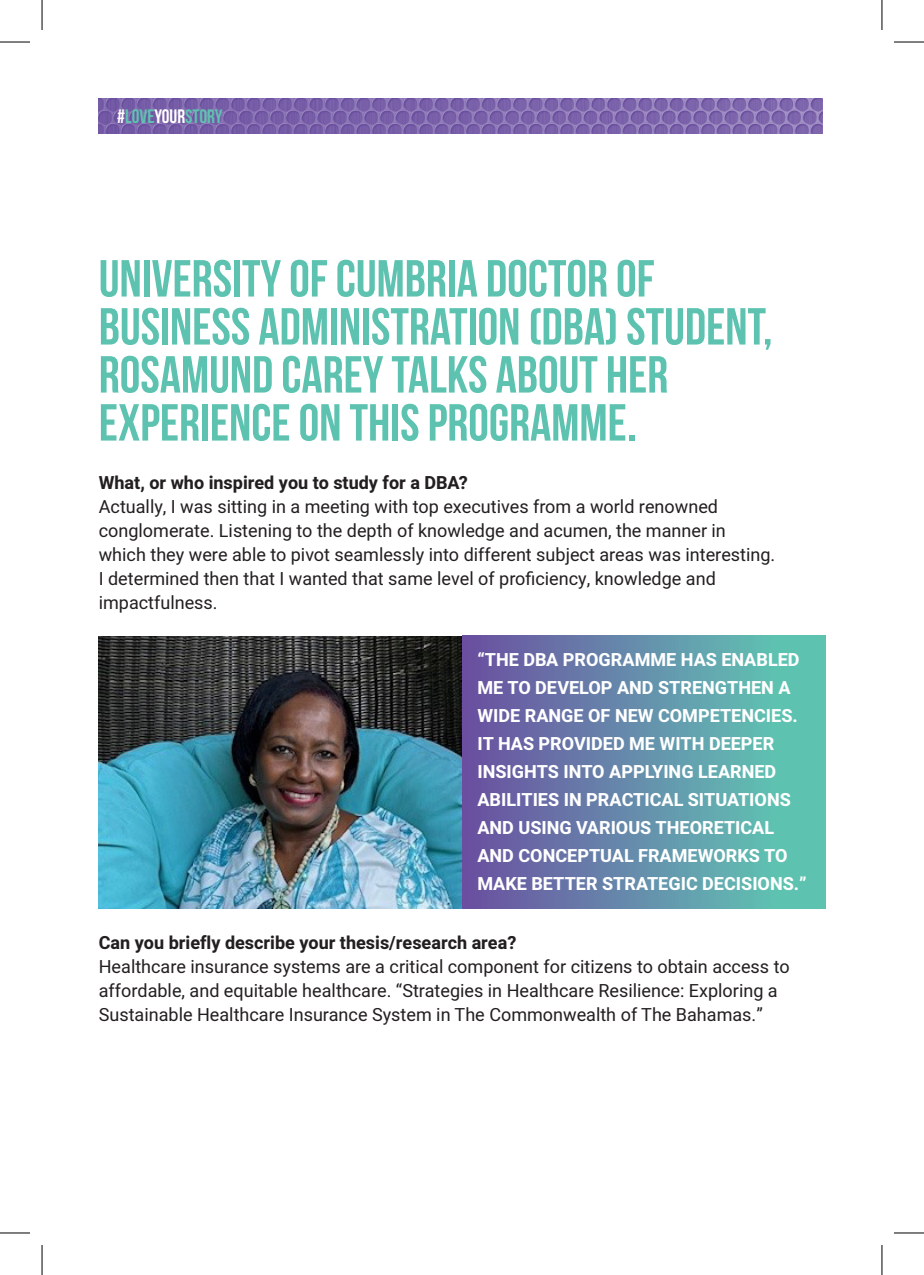
<style>
.page{position:relative;width:924px;height:1275px;background:#fff}
.page>*{position:absolute;margin:0;border:0;box-sizing:border-box;transform-origin:0 0}
.t1{font:52px/48px "Bebas Neue";color:#5dc3b0}
.t2{font:700 19.4px "Bebas Neue";color:#5dc3b0}
.t3{font:18px/24px "Heebo";color:#231f20}
.t4{font:700 18px/28px "Heebo";color:#fff}
.t5{font:700 18px "Heebo";color:#231f20}
.s1{color:#fff}
</style>
<div class="page">
<img style="left:99px;top:99px;width:723px;height:34px">
<img style="left:99px;top:636px;width:363px;height:273px">
<div style="left:462px;top:635px;width:362px;height:274px;background:linear-gradient(to right,#6b4fa2,#5ecfb4)"></div>
<hr style="left:0;top:42px;width:30px;height:1px;background:#000">
<hr style="left:893px;top:42px;width:30px;height:1px;background:#000">
<hr style="left:0;top:1232px;width:30px;height:1px;background:#000">
<hr style="left:893px;top:1232px;width:30px;height:1px;background:#000">
<hr style="left:42px;top:0;width:1px;height:30px;background:#000">
<hr style="left:42px;top:1245px;width:1px;height:30px;background:#000">
<hr style="left:881px;top:0;width:1px;height:30px;background:#000">
<hr style="left:881px;top:1245px;width:1px;height:30px;background:#000">
<p class="t2" style="left:117px;top:106px;width:106px"><span class="s1">#</span>LOVE<span class="s1">YOUR</span>STORY</p>
<p class="t1" style="left:99px;top:254px;width:675px">UNIVERSITY OF CUMBRIA DOCTOR OF BUSINESS ADMINISTRATION (DBA) STUDENT, ROSAMUND CAREY TALKS ABOUT HER EXPERIENCE ON THIS PROGRAMME.</p>
<p class="t5" style="left:99px;top:470px;width:370px">What, or who inspired you to study for a DBA?</p>
<p class="t3" style="left:99px;top:494px;width:677px">Actually, I was sitting in a meeting with top executives from a world renowned conglomerate. Listening to the depth of knowledge and acumen, the manner in which they were able to pivot seamlessly into different subject areas was interesting.<br>I determined then that I wanted that same level of proficiency, knowledge and impactfulness.</p>
<p class="t4" style="left:477px;top:645px;width:330px">“THE DBA PROGRAMME HAS ENABLED<br>ME TO DEVELOP AND STRENGTHEN A<br>WIDE RANGE OF NEW COMPETENCIES.<br>IT HAS PROVIDED ME WITH DEEPER<br>INSIGHTS INTO APPLYING LEARNED<br>ABILITIES IN PRACTICAL SITUATIONS<br>AND USING VARIOUS THEORETICAL<br>AND CONCEPTUAL FRAMEWORKS TO<br>MAKE BETTER STRATEGIC DECISIONS.”</p>
<p class="t5" style="left:99px;top:930px;width:419px">Can you briefly describe your thesis/research area?</p>
<p class="t3" style="left:99px;top:954px;width:692px">Healthcare insurance systems are a critical component for citizens to obtain access to affordable, and equitable healthcare. “Strategies in Healthcare Resilience: Exploring a<br>Sustainable Healthcare Insurance System in The Commonwealth of The Bahamas.”</p>
</div>
